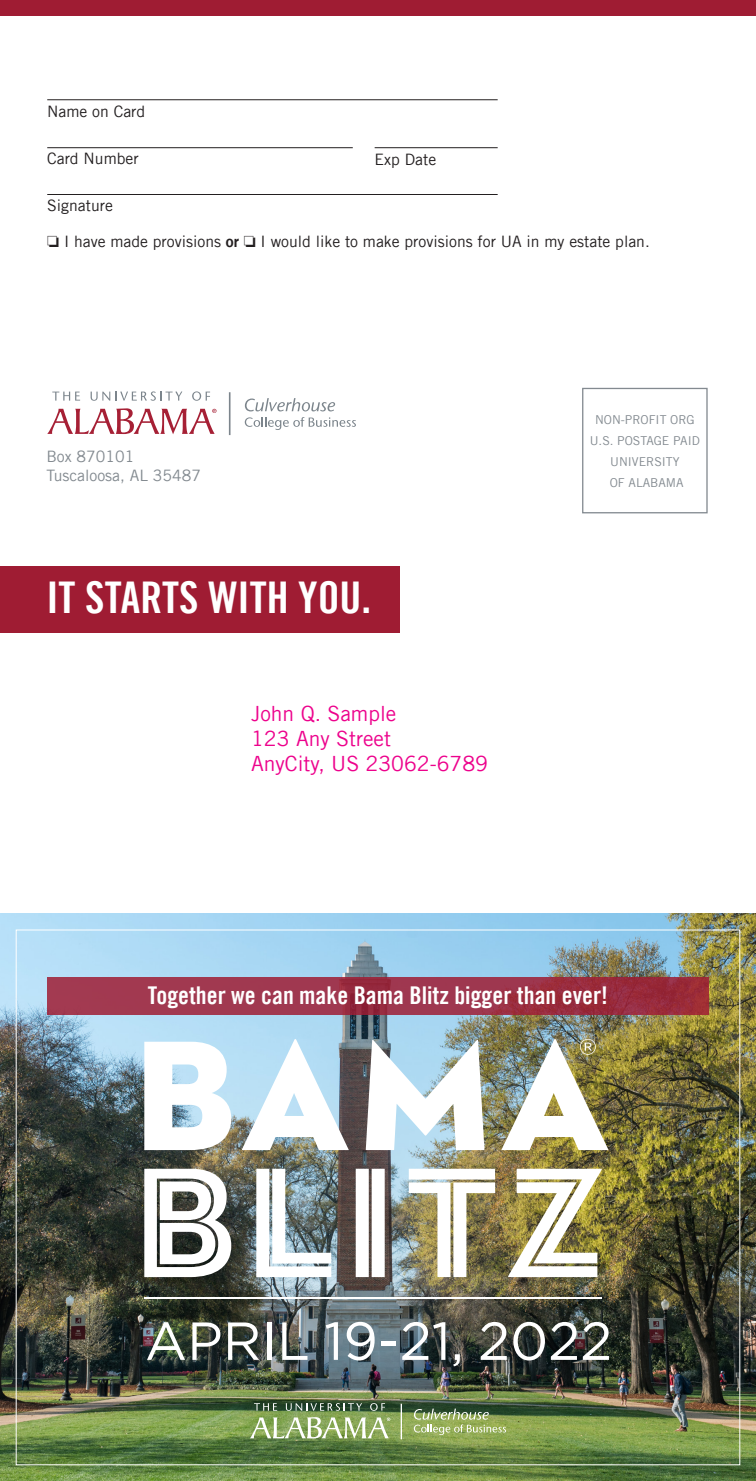
<style>
.page{position:relative;width:756px;height:1481px;background:#fff}
.page>*{position:absolute;margin:0;border:0;box-sizing:border-box;transform-origin:0 0}
.t1{font:53.38px "Gotham";color:#fff}
.t2{font:43.75px "Trade Gothic LT Bold Cond Twenty";color:#fff}
.t3{font:24.5px "Trade Gothic LT Bold Cond Twenty";color:#fff}
.t4{font:21px "Trade Gothic LT";color:#ed028c}
.t5{font:15.75px "Trade Gothic LT";color:#231f20}
.t6{font:15.75px "Trade Gothic LT";color:#838a90}
.t7{font:12.25px/21px "Trade Gothic LT";color:#838a90}
.s1{font-family:"Trade Gothic LT Bold Two"}
</style>
<div class="page">
<div style="left:0;top:566px;width:400px;height:67px;background:#9f1c33"></div>
<img style="left:0;top:914px;width:756px;height:566px">
<svg style="left:47px;top:976px;width:662px;height:38px;fill:#9f3750"></svg>
<div style="left:582px;top:388px;width:126px;height:125px;border:1px solid #838a90"></div>
<hr style="left:47px;top:99px;width:451px;height:1px;background:#231f20">
<hr style="left:47px;top:147px;width:306px;height:1px;background:#231f20">
<hr style="left:375px;top:147px;width:123px;height:1px;background:#231f20">
<hr style="left:47px;top:194px;width:451px;height:1px;background:#231f20">
<div style="left:0;top:0;width:756px;height:16px;background:#9f1c33"></div>
<svg style="left:144px;top:1041px;width:87px;height:109px"></svg>
<svg style="left:242px;top:1039px;width:107px;height:111px"></svg>
<svg style="left:366px;top:1039px;width:118px;height:111px"></svg>
<svg style="left:144px;top:1168px;width:87px;height:109px"></svg>
<svg style="left:256px;top:1168px;width:75px;height:109px"></svg>
<svg style="left:356px;top:1168px;width:29px;height:109px"></svg>
<img style="left:409px;top:1168px;width:86px;height:109px">
<img style="left:508px;top:1168px;width:94px;height:109px">
<hr style="left:145px;top:1297px;width:457px;height:2px;background:#fff">
<img style="left:501px;top:1039px;width:108px;height:111px">
<svg style="left:47px;top:408px;width:169px;height:26px"></svg>
<svg style="left:52px;top:391px;width:28px;height:9px"></svg>
<svg style="left:91px;top:391px;width:91px;height:10px"></svg>
<svg style="left:192px;top:391px;width:18px;height:10px"></svg>
<hr style="left:229px;top:392px;width:2px;height:43px;background:#7c858c">
<svg style="left:245px;top:398px;width:90px;height:13px"></svg>
<svg style="left:245px;top:417px;width:111px;height:13px"></svg>
<svg style="left:250px;top:1417px;width:140px;height:21px"></svg>
<svg style="left:254px;top:1403px;width:23px;height:7px"></svg>
<svg style="left:286px;top:1403px;width:76px;height:7px"></svg>
<svg style="left:370px;top:1403px;width:15px;height:7px"></svg>
<hr style="left:401px;top:1403px;width:1px;height:36px;background:#fff">
<svg style="left:414px;top:1408px;width:92px;height:27px"></svg>
<p class="t5" style="left:47px;top:102px;width:99px">Name on Card</p>
<p class="t5" style="left:47px;top:149px;width:93px">Card Number</p>
<p class="t5" style="left:375px;top:150px;width:63px">Exp Date</p>
<p class="t5" style="left:47px;top:196px;width:67px">Signature</p>
<p class="t5" style="left:47px;top:232px;width:604px">□ I have made provisions <span class="s1">or</span> □ I would like to make provisions for UA in my estate plan.</p>
<p class="t6" style="left:46px;top:447px;width:89px">Box 870101</p>
<p class="t6" style="left:46px;top:466px;width:156px">Tuscaloosa, AL 35487</p>
<p class="t2" style="left:46px;top:571px;width:326px">IT STARTS WITH YOU.</p>
<p class="t4" style="left:251px;top:701px;width:147px">John Q. Sample</p>
<p class="t4" style="left:251px;top:726px;width:141px">123 Any Street</p>
<p class="t4" style="left:251px;top:751px;width:238px">AnyCity, US 23062-6789</p>
<p class="t7" style="left:595px;top:409px;width:101px">NON-PROFIT ORG</p>
<p class="t7" style="left:590px;top:430px;width:112px">U.S. POSTAGE PAID</p>
<p class="t7" style="left:610px;top:451px;width:75px">UNIVERSITY<br>OF ALABAMA</p>
<p class="t3" style="left:148px;top:980px;width:462px">Together we can make Bama Blitz bigger than ever!</p>
<p class="t1" style="left:145px;top:1306px;width:469px">APRIL 19-21, 2022</p>
</div>
